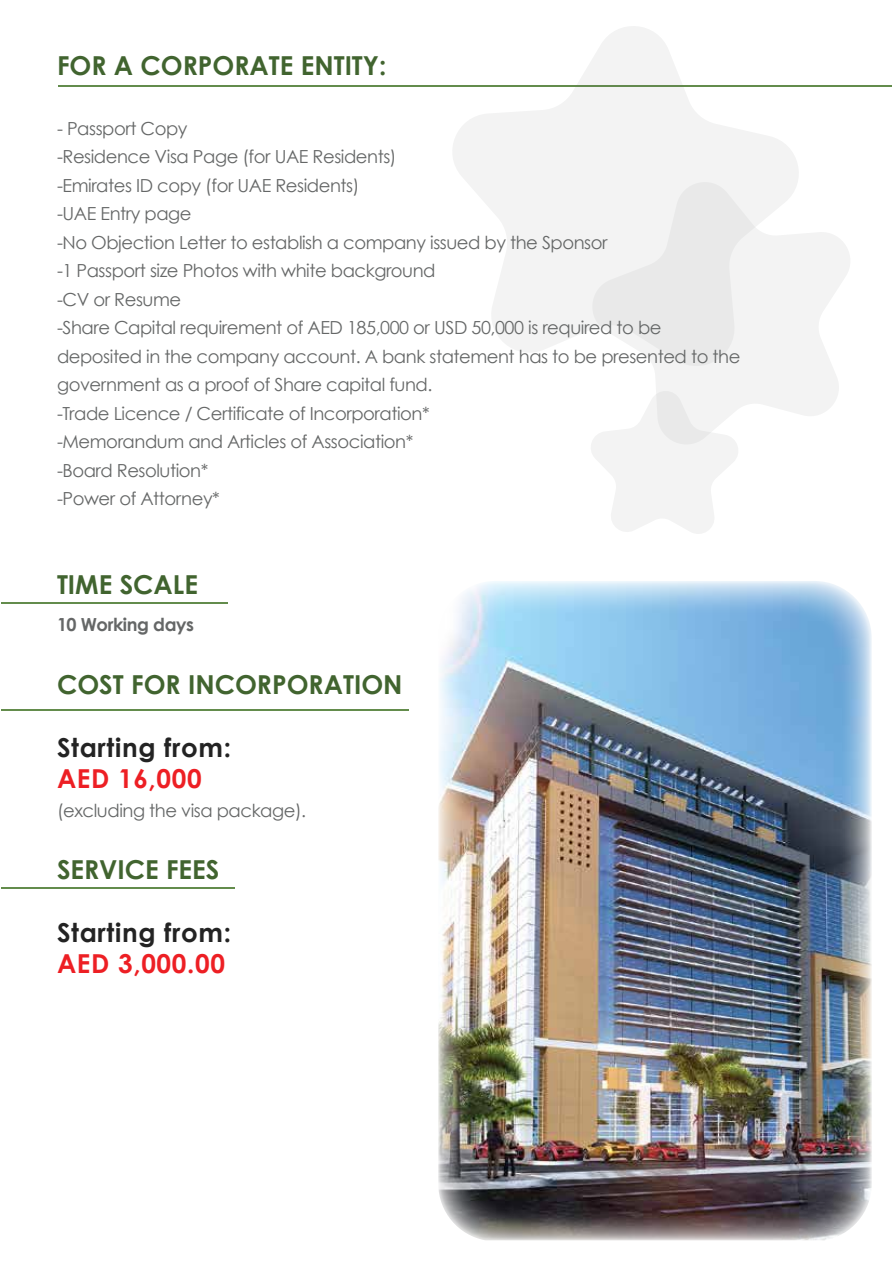
<style>
.page{position:relative;width:893px;height:1263px;background:#fff}
.page>*{position:absolute;margin:0;border:0;box-sizing:border-box;transform-origin:0 0}
.t1{font:700 26.1px "Century Gothic";color:#41642f}
.t2{font:700 26.1px "Century Gothic";letter-spacing:.025em;color:#232323}
.t3{font:700 26.1px "Century Gothic";letter-spacing:.025em;color:#ed1f24}
.t4{font:18px/28.5px "Century Gothic";letter-spacing:-.025em;color:#656767}
.t5{font:700 18px "Century Gothic";letter-spacing:-.025em;color:#656767}
</style>
<div class="page">
<img style="left:438px;top:581px;width:434px;height:659px">
<hr style="left:59px;top:86px;width:833px;height:1px;background:#638c4c">
<hr style="left:1px;top:603px;width:226px;height:1px;background:#638c4c">
<hr style="left:1px;top:709px;width:408px;height:2px;background:#638c4c">
<hr style="left:1px;top:887px;width:233px;height:1px;background:#638c4c">
<svg style="left:452px;top:26px;width:347px;height:326px;fill:#f3f3f3"></svg>
<svg style="left:592px;top:182px;width:258px;height:234px;fill:#f3f3f3"></svg>
<svg style="left:591px;top:391px;width:147px;height:143px"></svg>
<h1 class="t1" style="left:57px;top:49px;width:331px">FOR A CORPORATE ENTITY:</h1>
<p class="t4" style="left:57px;top:114px;width:685px">- Passport Copy<br>-Residence Visa Page (for UAE Residents)<br>-Emirates ID copy (for UAE Residents)<br>-UAE Entry page<br>-No Objection Letter to establish a company issued by the Sponsor<br>-1 Passport size Photos with white background<br>-CV or Resume<br>-Share Capital requirement of AED 185,000 or USD 50,000 is required to be deposited in the company account. A bank statement has to be presented to the government as a proof of Share capital fund.<br>-Trade Licence / Certificate of Incorporation*<br>-Memorandum and Articles of Association*<br>-Board Resolution*<br>-Power of Attorney*</p>
<h1 class="t1" style="left:57px;top:568px;width:142px">TIME SCALE</h1>
<p class="t5" style="left:57px;top:613px;width:138px">10 Working days</p>
<h1 class="t1" style="left:57px;top:668px;width:347px">COST FOR INCORPORATION</h1>
<h1 class="t2" style="left:57px;top:731px;width:175px">Starting from:</h1>
<h1 class="t3" style="left:57px;top:762px;width:146px">AED 16,000</h1>
<p class="t4" style="left:57px;top:795px;width:251px">(excluding the visa package).</p>
<h1 class="t1" style="left:57px;top:853px;width:164px">SERVICE FEES</h1>
<h1 class="t2" style="left:57px;top:916px;width:175px">Starting from:</h1>
<h1 class="t3" style="left:57px;top:947px;width:169px">AED 3,000.00</h1>
</div>
